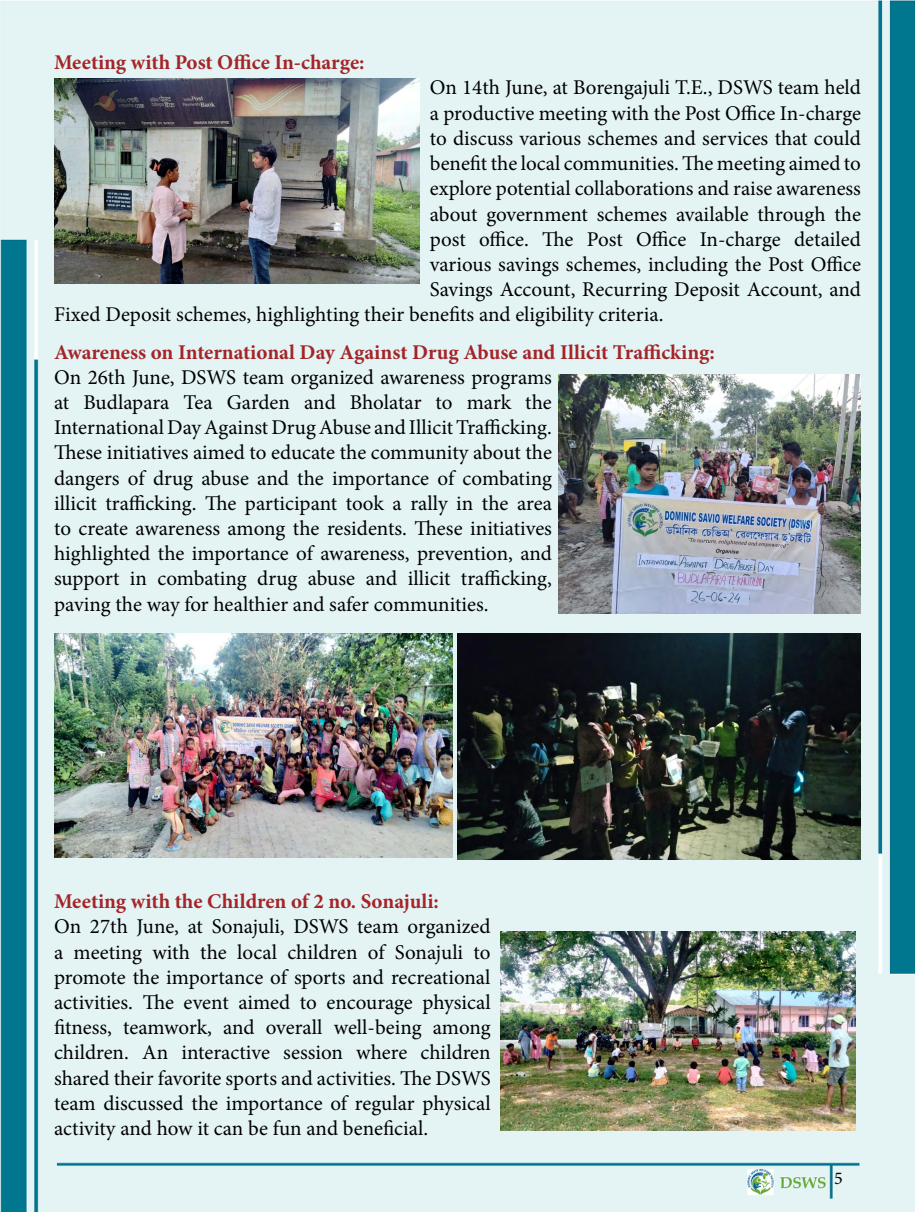
<style>
.page{position:relative;width:915px;height:1212px;background:#fff}
.page>*{position:absolute;margin:0;border:0;box-sizing:border-box;transform-origin:0 0}
.t1{font:21px/25.2px "Minion Pro";color:#000;text-align:justify}
.t2{font:700 21px "Minion Pro";color:#a42428}
.t3{font:18px "Minion Pro";color:#000}
</style>
<div class="page">
<img style="left:0;top:0;width:914px;height:1212px">
<img style="left:54px;top:79px;width:365px;height:205px">
<img style="left:558px;top:374px;width:302px;height:240px">
<img style="left:54px;top:634px;width:398px;height:223px">
<img style="left:457px;top:634px;width:403px;height:226px">
<img style="left:500px;top:931px;width:355px;height:200px">
<p class="t2" style="left:54px;top:48px;width:312px">Meeting with Post Office In-charge:</p>
<p class="t1" style="left:429px;top:75px;width:432px">On 14th June, at Borengajuli T.E., DSWS team held</p>
<p class="t1" style="left:429px;top:100px;width:432px">a productive meeting with the Post Office In-charge</p>
<p class="t1" style="left:429px;top:126px;width:432px">to discuss various schemes and services that could</p>
<p class="t1" style="left:429px;top:151px;width:432px">benefit the local communities. The meeting aimed to</p>
<p class="t1" style="left:429px;top:176px;width:432px">explore potential collaborations and raise awareness</p>
<p class="t1" style="left:429px;top:201px;width:432px">about government schemes available through the</p>
<p class="t1" style="left:429px;top:226px;width:432px">post office. The Post Office In-charge detailed</p>
<p class="t1" style="left:429px;top:252px;width:432px">various savings schemes, including the Post Office</p>
<p class="t1" style="left:429px;top:277px;width:432px">Savings Account, Recurring Deposit Account, and</p>
<p class="t1" style="left:54px;top:302px;width:610px">Fixed Deposit schemes, highlighting their benefits and eligibility criteria.</p>
<p class="t2" style="left:54px;top:337px;width:662px">Awareness on International Day Against Drug Abuse and Illicit Trafficking:</p>
<p class="t1" style="left:54px;top:364px;width:499px">On 26th June, DSWS team organized awareness programs at Budlapara Tea Garden and Bholatar to mark the International Day Against Drug Abuse and Illicit Trafficking.<br>These initiatives aimed to educate the community about the dangers of drug abuse and the importance of combating illicit trafficking. The participant took a rally in the area to create awareness among the residents. These initiatives highlighted the importance of awareness, prevention, and support in combating drug abuse and illicit trafficking, paving the way for healthier and safer communities.</p>
<p class="t2" style="left:54px;top:887px;width:386px">Meeting with the Children of 2 no. Sonajuli:</p>
<p class="t1" style="left:54px;top:914px;width:438px">On 27th June, at Sonajuli, DSWS team organized a meeting with the local children of Sonajuli to promote the importance of sports and recreational activities. The event aimed to encourage physical fitness, teamwork, and overall well-being among children. An interactive session where children shared their favorite sports and activities. The DSWS team discussed the importance of regular physical activity and how it can be fun and beneficial.</p>
<p class="t3" style="left:833px;top:1166px;width:10px">5</p>
</div>
